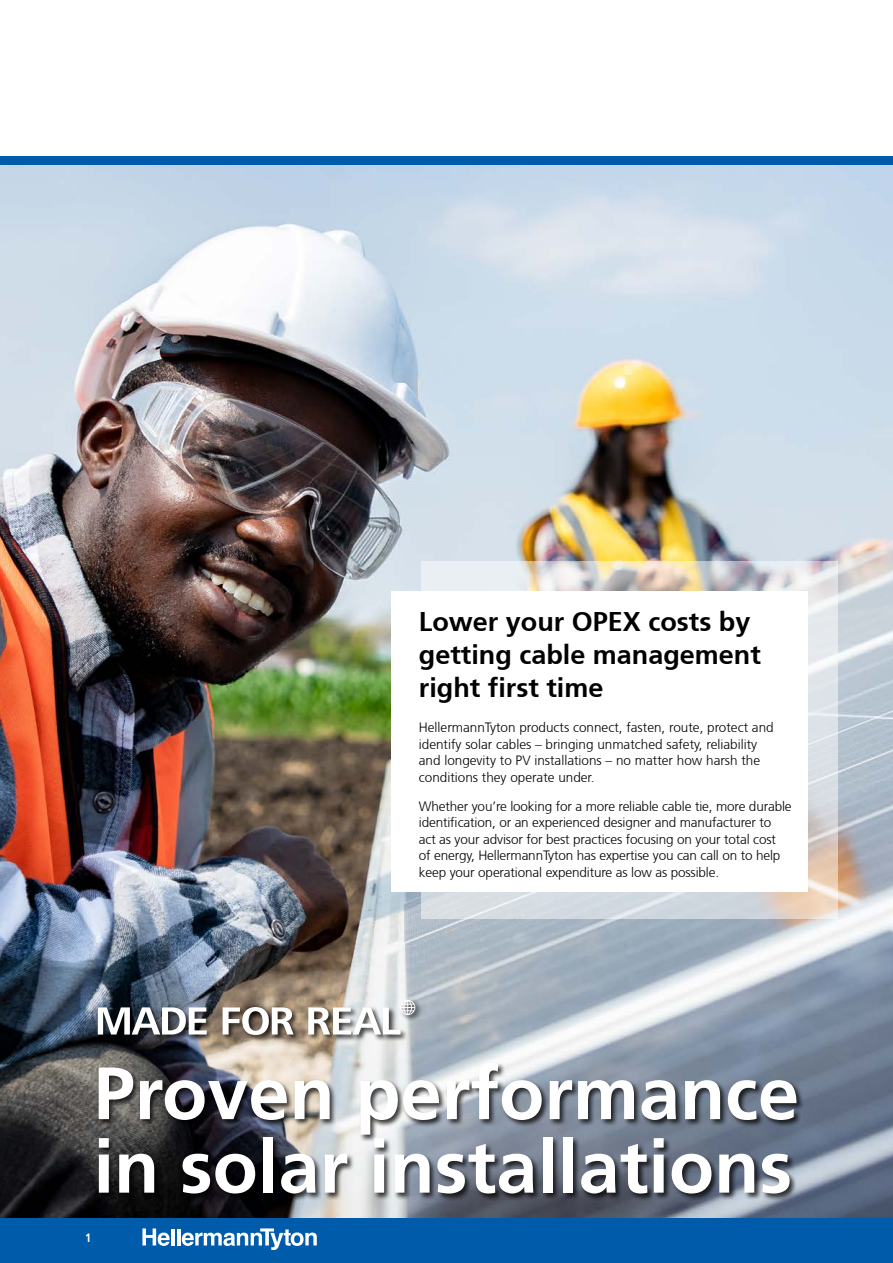
<style>
.page{position:relative;width:893px;height:1263px;background:#fff}
.page>*{position:absolute;margin:0;border:0;box-sizing:border-box;transform-origin:0 0}
.t1{font:700 73.95px/73.5px "Frutiger LT";color:#fff}
.t2{font:700 27px/33px "Frutiger";color:#000}
.t3{font:300 13.5px/16.5px "Frutiger CE";letter-spacing:-.01em;color:#000}
.t4{font:700 12px "Frutiger";color:#fff;scale:.9 1}
</style>
<div class="page">
<img style="left:0;top:165px;width:893px;height:1053px">
<div style="left:0;top:1218px;width:893px;height:45px;background:#005baa"></div>
<div style="left:97px;top:1062px;width:707px;height:139px;background:#000;opacity:.75"></div>
<svg style="left:421px;top:561px;width:417px;height:357px"></svg>
<div style="left:391px;top:591px;width:417px;height:121px;background:#fff"></div>
<div style="left:391px;top:707px;width:417px;height:185px;background:#fff"></div>
<div style="left:0;top:156px;width:893px;height:9px;background:#005baa"></div>
<svg style="left:142px;top:1228px;width:28px;height:18px"></svg>
<hr style="left:171px;top:1228px;width:3px;height:17px;background:#fff">
<hr style="left:177px;top:1228px;width:3px;height:17px;background:#fff">
<svg style="left:182px;top:1228px;width:135px;height:22px"></svg>
<div style="left:96px;top:998px;width:327px;height:44px;background:#000;opacity:.75"></div>
<svg style="left:98px;top:1007px;width:109px;height:27px"></svg>
<svg style="left:223px;top:1007px;width:71px;height:28px"></svg>
<svg style="left:308px;top:1000px;width:107px;height:34px"></svg>
<h2 class="t2" style="left:419px;top:605px;width:344px">Lower your OPEX costs by getting cable management right first time</h2>
<p class="t3" style="left:419px;top:719px;width:356px">HellermannTyton products connect, fasten, route, protect and identify solar cables – bringing unmatched safety, reliability and longevity to PV installations – no matter how harsh the conditions they operate under.</p>
<p class="t3" style="left:419px;top:798px;width:374px">Whether you’re looking for a more reliable cable tie, more durable identification, or an experienced designer and manufacturer to act as your advisor for best practices focusing on your total cost<br>of energy, HellermannTyton has expertise you can call on to help keep your operational expenditure as low as possible.</p>
<h1 class="t1" style="left:94px;top:1057px;width:707px">Proven performance in solar installations</h1>
<p class="t4" style="left:85px;top:1230px;width:8px">1</p>
</div>
